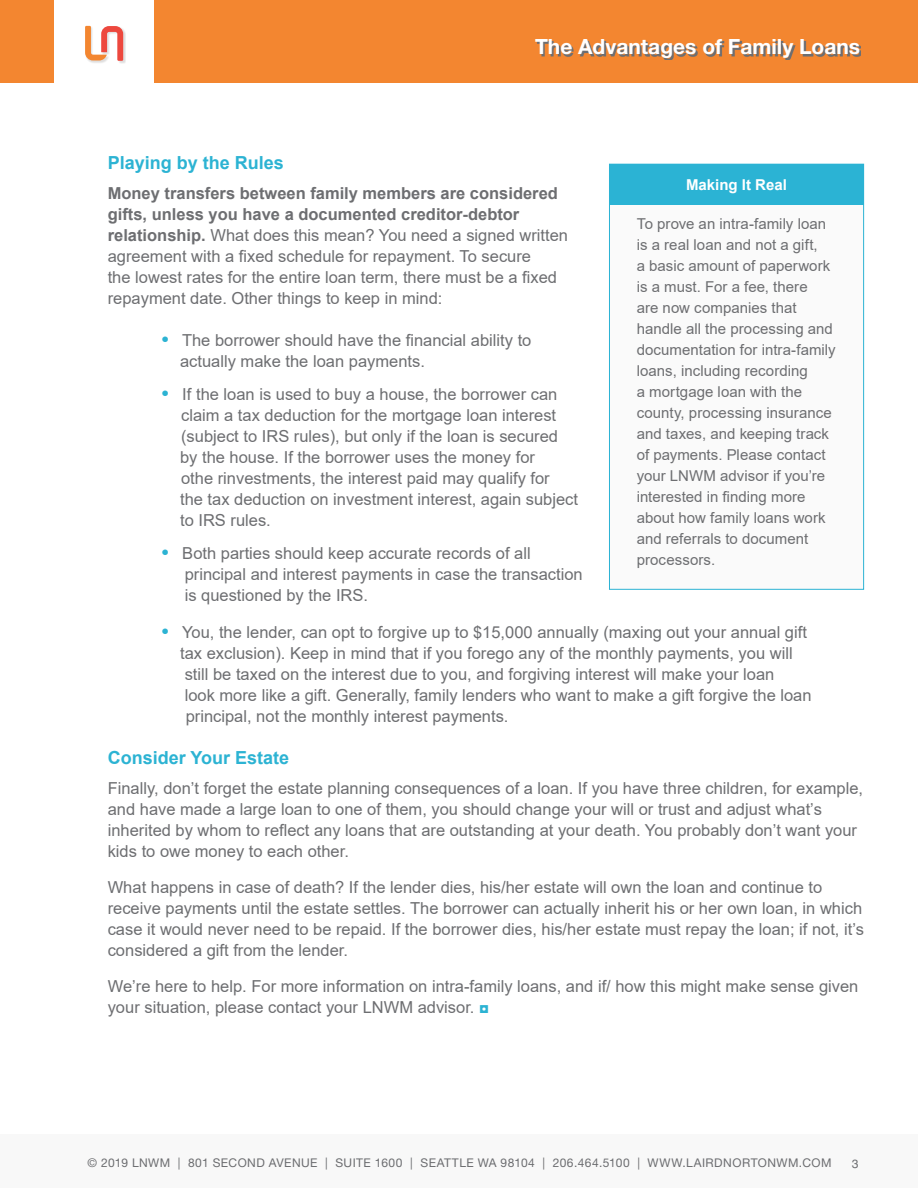
<style>
.page{position:relative;width:918px;height:1188px;background:#fff}
.page>*{position:absolute;margin:0;border:0;box-sizing:border-box;transform-origin:0 0}
.t1{font:700 21px "Helvetica Neue LT Std";color:#fff}
.t2{font:700 18px "Arial";color:#2cb3d3}
.t3{font:16.5px/21px "Arial";color:#6d6e71}
.t4{font:15px "Arial";letter-spacing:.005em;color:#6d6e71}
.t5{font:700 15px "Arial";color:#fff}
.t6{font:12px "Helvetica Neue LT Std";letter-spacing:.04em;color:#6c6d70}
.t7{font:12px "Helvetica LT Std";color:#6c6d70}
.s1{font-weight:700}
.s2{font-weight:700;font-size:19.5px;color:#2cb3d3}
.s3{color:#2cb3d3}
</style>
<div class="page">
<div style="left:85px;top:26px;width:41px;height:38px;background:#231f20;opacity:.15"></div>
<svg style="left:85px;top:26px;width:38px;height:35px"></svg>
<div style="left:0;top:0;width:54px;height:83px;background:#f38630"></div>
<div style="left:154px;top:0;width:764px;height:83px;background:#f38630"></div>
<svg style="left:537px;top:41px;width:324px;height:19px"></svg>
<div style="left:0;top:1134px;width:918px;height:54px;background:#f8f8f8"></div>
<div style="left:609px;top:164px;width:255px;height:425px;background:#fafafa"></div>
<div style="left:609px;top:164px;width:255px;height:40px;background:#2bb3d4"></div>
<p class="t1" style="left:535px;top:34px;width:327px">The Advantages of Family Loans</p>
<p class="t2" style="left:108px;top:150px;width:178px">Playing by the Rules</p>
<p class="t3" style="left:108px;top:183px;width:462px"><span class="s1">Money transfers between family members are considered gifts, unless you have a documented creditor-debtor relationship.</span> What does this mean? You need a signed written agreement with a fixed schedule for repayment. To secure<br>the lowest rates for the entire loan term, there must be a fixed repayment date. Other things to keep in mind:</p>
<p class="t3" style="left:180px;top:330px;width:353px;text-indent:-18px"><span class="s2">•</span> The borrower should have the financial ability to actually make the loan payments.</p>
<p class="t3" style="left:180px;top:384px;width:400px;text-indent:-18px"><span class="s2">•</span> If the loan is used to buy a house, the borrower can claim a tax deduction for the mortgage loan interest (subject to IRS rules), but only if the loan is secured by the house. If the borrower uses the money for<br>othe rinvestments, the interest paid may qualify for<br>the tax deduction on investment interest, again subject to IRS rules.</p>
<p class="t3" style="left:185px;top:543px;width:400px;text-indent:-23px"><span class="s2">•</span> Both parties should keep accurate records of all principal and interest payments in case the transaction is questioned by the IRS.</p>
<p class="t5" style="left:686px;top:174px;width:102px">Making It Real</p>
<p class="t4" style="left:637px;top:214px;width:191px">To prove an intra-family loan</p>
<p class="t4" style="left:637px;top:235px;width:183px">is a real loan and not a gift,</p>
<p class="t4" style="left:637px;top:256px;width:195px">a basic amount of paperwork</p>
<p class="t4" style="left:637px;top:277px;width:172px">is a must. For a fee, there</p>
<p class="t4" style="left:637px;top:298px;width:161px">are now companies that</p>
<p class="t4" style="left:637px;top:319px;width:198px">handle all the processing and</p>
<p class="t4" style="left:637px;top:340px;width:201px">documentation for intra-family</p>
<p class="t4" style="left:637px;top:361px;width:173px">loans, including recording</p>
<p class="t4" style="left:637px;top:382px;width:167px">a mortgage loan with the</p>
<p class="t4" style="left:637px;top:403px;width:197px">county, processing insurance</p>
<p class="t4" style="left:637px;top:424px;width:194px">and taxes, and keeping track</p>
<p class="t4" style="left:637px;top:445px;width:191px">of payments. Please contact</p>
<p class="t4" style="left:637px;top:466px;width:190px">your LNWM advisor if you’re</p>
<p class="t4" style="left:637px;top:487px;width:170px">interested in finding more</p>
<p class="t4" style="left:637px;top:508px;width:191px">about how family loans work</p>
<p class="t4" style="left:637px;top:529px;width:173px">and referrals to document</p>
<p class="t4" style="left:637px;top:550px;width:80px">processors.</p>
<p class="t3" style="left:162px;top:621px;width:647px"><span class="s2">•</span> You, the lender, can opt to forgive up to $15,000 annually (maxing out your annual gift</p>
<p class="t3" style="left:180px;top:642px;width:614px">tax exclusion). Keep in mind that if you forego any of the monthly payments, you will</p>
<p class="t3" style="left:185px;top:663px;width:591px">still be taxed on the interest due to you, and forgiving interest will make your loan</p>
<p class="t3" style="left:185px;top:684px;width:628px">look more like a gift. Generally, family lenders who want to make a gift forgive the loan</p>
<p class="t3" style="left:186px;top:705px;width:324px">principal, not the monthly interest payments.</p>
<p class="t2" style="left:108px;top:745px;width:183px">Consider Your Estate</p>
<p class="t3" style="left:108px;top:777px;width:757px">Finally, don’t forget the estate planning consequences of a loan. If you have three children, for example, and have made a large loan to one of them, you should change your will or trust and adjust what’s inherited by whom to reflect any loans that are outstanding at your death. You probably don’t want your kids to owe money to each other.</p>
<p class="t3" style="left:108px;top:876px;width:758px">What happens in case of death? If the lender dies, his/her estate will own the loan and continue to receive payments until the estate settles. The borrower can actually inherit his or her own loan, in which case it would never need to be repaid. If the borrower dies, his/her estate must repay the loan; if not, it’s considered a gift from the lender.</p>
<p class="t3" style="left:108px;top:975px;width:752px">We’re here to help. For more information on intra-family loans, and if/ how this might make sense given your situation, please contact your LNWM advisor. <span class="s3">◘</span></p>
<p class="t6" style="left:88px;top:1156px;width:745px">© 2019 LNWM | 801 SECOND AVENUE | SUITE 1600 | SEATTLE WA 98104 | 206.464.5100 | WWW.LAIRDNORTONWM.COM</p>
<p class="t7" style="left:852px;top:1157px;width:8px">3</p>
</div>
